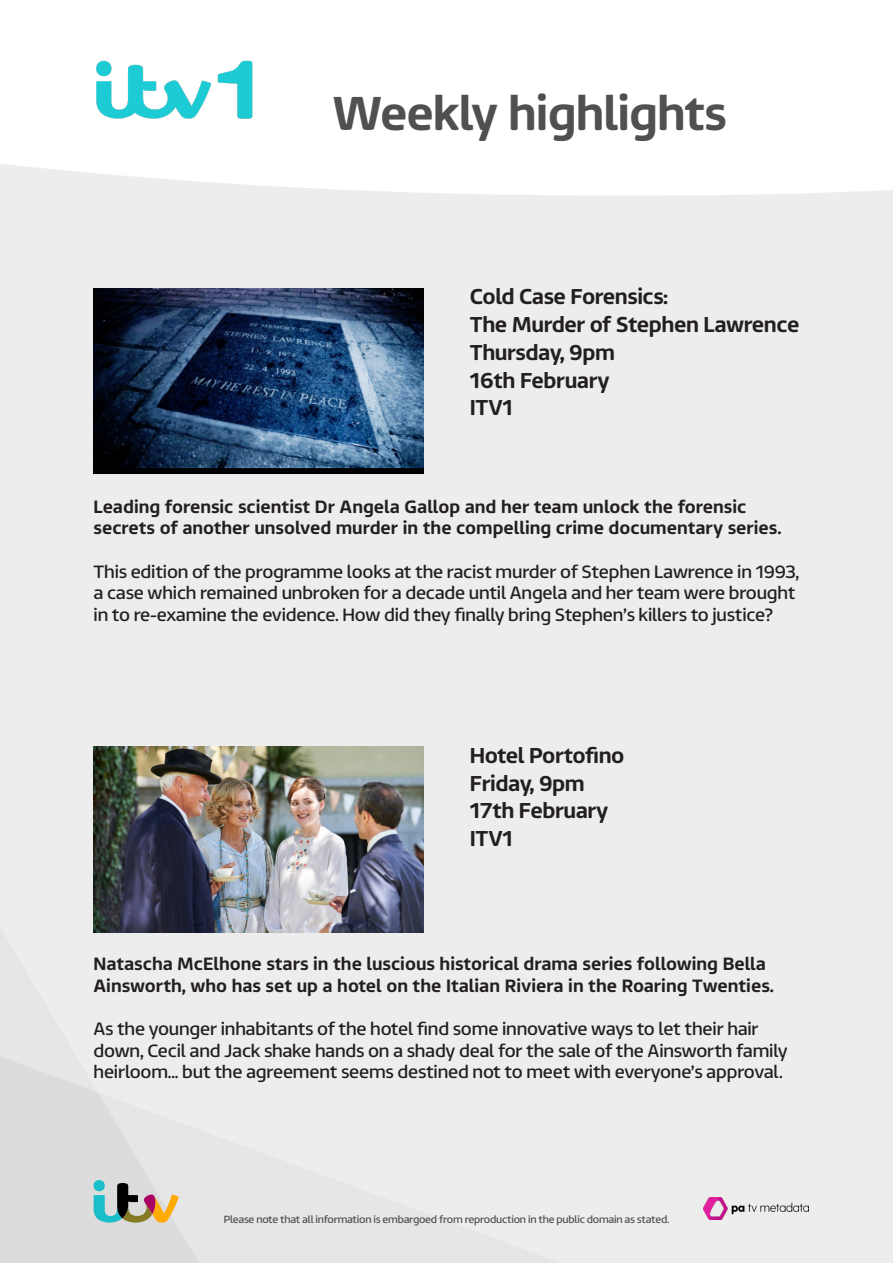
<style>
.page{position:relative;width:893px;height:1263px;background:#ededed}
.page>*{position:absolute;margin:0;border:0;box-sizing:border-box;transform-origin:0 0}
.t1{font:500 48px "ITV Reem";letter-spacing:-.02em;color:#505050}
.Programme_Heading{font:500 21.75px "ITV Reem";letter-spacing:-.02em;color:#231f20}
.Intro_Text{font:18px/21.6px "ITV Reem";letter-spacing:-.01em;color:#231f20}
.Intro_Text-2{font:500 18px/21.6px "ITV Reem";color:#231f20}
.t2{font:10.5px "ITV Reem";letter-spacing:-.02em;color:#505050}
</style>
<div class="page">
<svg style="left:0;top:1056px;width:199px;height:207px"></svg>
<div style="left:0;top:0;width:893px;height:196px;background:#fff"></div>
<img style="left:94px;top:57px;width:162px;height:65px">
<img style="left:94px;top:288px;width:329px;height:185px">
<img style="left:94px;top:747px;width:329px;height:185px">
<img style="left:704px;top:1197px;width:104px;height:22px">
<h1 class="t1" style="left:332px;top:71px;width:397px">Weekly highlights</h1>
<p class="Programme_Heading" style="left:470px;top:278px;width:200px">Cold Case Forensics:</p>
<p class="Programme_Heading" style="left:470px;top:306px;width:331px">The Murder of Stephen Lawrence</p>
<p class="Programme_Heading" style="left:470px;top:334px;width:147px">Thursday, 9pm</p>
<p class="Programme_Heading" style="left:470px;top:361px;width:141px">16th February</p>
<p class="Programme_Heading" style="left:470px;top:389px;width:45px">ITV1</p>
<p class="Intro_Text-2" style="left:94px;top:494px;width:690px">Leading forensic scientist Dr Angela Gallop and her team unlock the forensic secrets of another unsolved murder in the compelling crime documentary series.</p>
<p class="Intro_Text" style="left:94px;top:558px;width:707px">This edition of the programme looks at the racist murder of Stephen Lawrence in 1993, a case which remained unbroken for a decade until Angela and her team were brought in to re-examine the evidence. How did they finally bring Stephen’s killers to justice?</p>
<p class="Programme_Heading" style="left:470px;top:737px;width:156px">Hotel Portofino</p>
<p class="Programme_Heading" style="left:470px;top:764px;width:116px">Friday, 9pm</p>
<p class="Programme_Heading" style="left:470px;top:792px;width:140px">17th February</p>
<p class="Programme_Heading" style="left:470px;top:820px;width:45px">ITV1</p>
<p class="Intro_Text-2" style="left:94px;top:951px;width:682px">Natascha McElhone stars in the luscious historical drama series following Bella<br>Ainsworth, who has set up a hotel on the Italian Riviera in the Roaring Twenties.</p>
<p class="Intro_Text" style="left:94px;top:1016px;width:695px">As the younger inhabitants of the hotel find some innovative ways to let their hair down, Cecil and Jack shake hands on a shady deal for the sale of the Ainsworth family heirloom... but the agreement seems destined not to meet with everyone’s approval.</p>
<p class="t2" style="left:224px;top:1210px;width:447px">Please note that all information is embargoed from reproduction in the public domain as stated.</p>
</div>
